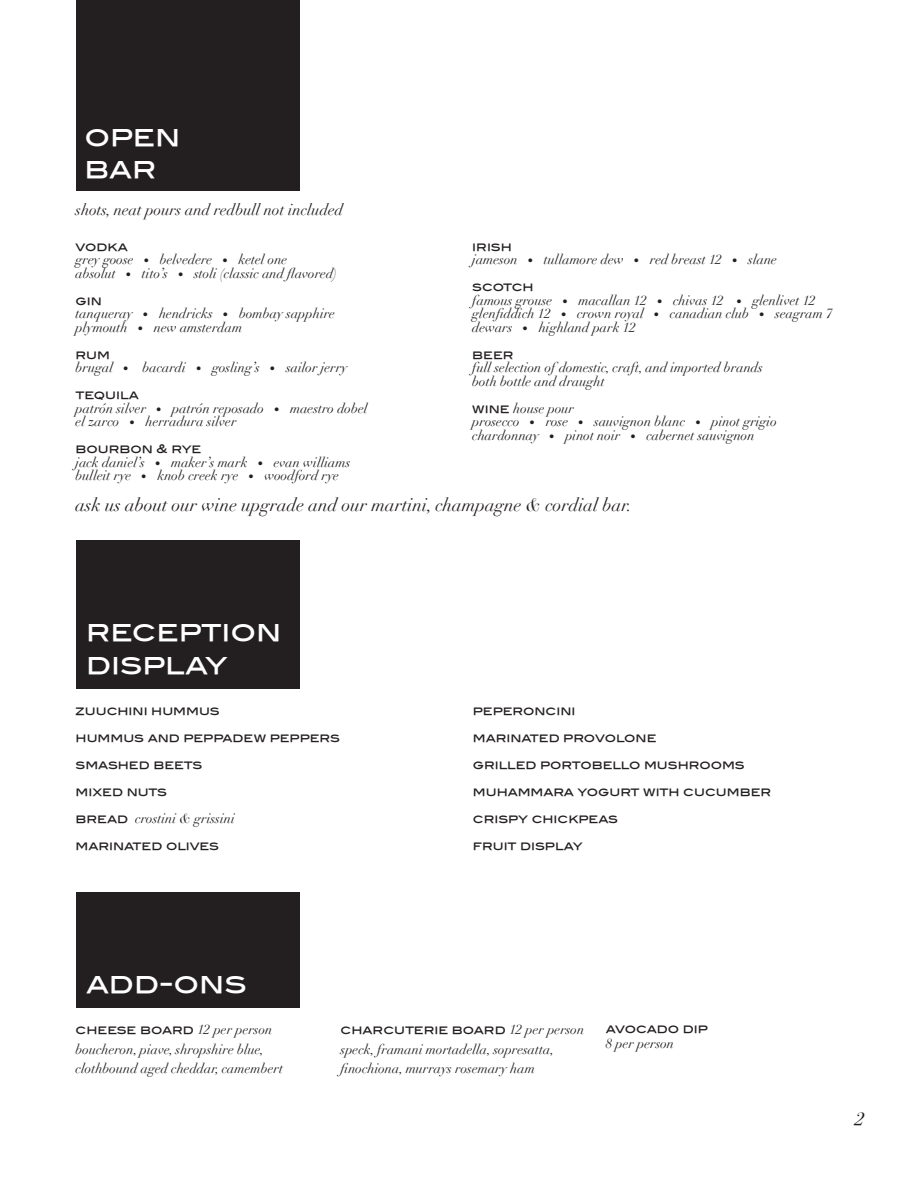
<style>
.page{position:relative;width:918px;height:1188px;background:#fff}
.page>*{position:absolute;margin:0;border:0;box-sizing:border-box;transform-origin:0 0}
.t1{font:27.15px/32.7px "Blair Md ITCTT Medium";color:#fff}
.t2{font:italic 18px "Didot";color:#231f20}
.t3{font:italic 18px "Bodoni Svty Two ITCTT";color:#231f20}
.t4{font:italic 15.6px "Didot";color:#231f20}
.t5{font:italic 13.5px/13.5px "Didot";color:#231f20}
.t6{font:12px "Blair Md ITCTT Medium";color:#231f20}
.s1{font-size:10.5px}
.s2{font-family:"Blair Md ITCTT Medium";font-style:normal;font-size:12px}
.s3{font-family:"Didot";font-style:italic;font-size:13.5px}
</style>
<div class="page">
<div style="left:76px;top:0;width:224px;height:191px;background:#231f20"></div>
<div style="left:76px;top:540px;width:224px;height:148px;background:#231f20"></div>
<div style="left:76px;top:892px;width:224px;height:115px;background:#231f20"></div>
<h1 class="t1" style="left:85px;top:119px;width:97px">OPEN<br>BAR</h1>
<p class="t4" style="left:76px;top:200px;width:269px">shots, neat pours and redbull not included</p>
<p class="t6" style="left:76px;top:239px;width:54px">VODKA</p>
<p class="t5" style="left:76px;top:253px;width:263px">grey goose <span class="s1">•</span> belvedere <span class="s1">•</span> ketel one<br>absolut <span class="s1">•</span> tito’s <span class="s1">•</span> stoli (classic and flavored)</p>
<p class="t6" style="left:76px;top:293px;width:28px">GIN</p>
<p class="t5" style="left:76px;top:307px;width:261px">tanqueray <span class="s1">•</span> hendricks <span class="s1">•</span> bombay sapphire plymouth <span class="s1">•</span> new amsterdam</p>
<p class="t6" style="left:76px;top:347px;width:36px">RUM</p>
<p class="t5" style="left:76px;top:361px;width:273px">brugal <span class="s1">•</span> bacardi <span class="s1">•</span> gosling’s <span class="s1">•</span> sailor jerry</p>
<p class="t6" style="left:76px;top:388px;width:65px">TEQUILA</p>
<p class="t5" style="left:76px;top:402px;width:294px">patrón silver <span class="s1">•</span> patrón reposado <span class="s1">•</span> maestro dobel el zarco <span class="s1">•</span> herradura silver</p>
<p class="t6" style="left:76px;top:442px;width:127px">BOURBON &amp; RYE</p>
<p class="t5" style="left:76px;top:456px;width:276px">jack daniel’s <span class="s1">•</span> maker’s mark <span class="s1">•</span> evan williams bulleit rye <span class="s1">•</span> knob creek rye <span class="s1">•</span> woodford rye</p>
<p class="t6" style="left:472px;top:239px;width:41px">IRISH</p>
<p class="t5" style="left:472px;top:253px;width:306px">jameson <span class="s1">•</span> tullamore dew <span class="s1">•</span> red breast 12 <span class="s1">•</span> slane</p>
<p class="t6" style="left:472px;top:280px;width:63px">SCOTCH</p>
<p class="t5" style="left:472px;top:294px;width:362px">famous grouse <span class="s1">•</span> macallan 12 <span class="s1">•</span> chivas 12 <span class="s1">•</span> glenlivet 12 glenfiddich 12 <span class="s1">•</span> crown royal <span class="s1">•</span> canadian club <span class="s1">•</span> seagram 7 dewars <span class="s1">•</span> highland park 12</p>
<p class="t6" style="left:472px;top:347px;width:43px">BEER</p>
<p class="t5" style="left:472px;top:361px;width:292px">full selection of domestic, craft, and imported brands both bottle and draught</p>
<p class="t5" style="left:472px;top:402px;width:306px"><span class="s2">WINE</span> house pour<br>prosecco <span class="s1">•</span> rose <span class="s1">•</span> sauvignon blanc <span class="s1">•</span> pinot grigio chardonnay <span class="s1">•</span> pinot noir <span class="s1">•</span> cabernet sauvignon</p>
<h2 class="t2" style="left:76px;top:493px;width:558px">ask us about our wine upgrade and our martini, champagne &amp; cordial bar.</h2>
<h1 class="t1" style="left:86px;top:615px;width:197px">RECEPTION<br>DISPLAY</h1>
<p class="t6" style="left:76px;top:704px;width:146px">ZUUCHINI HUMMUS</p>
<p class="t6" style="left:76px;top:731px;width:266px">HUMMUS AND PEPPADEW PEPPERS</p>
<p class="t6" style="left:76px;top:758px;width:128px">SMASHED BEETS</p>
<p class="t6" style="left:76px;top:785px;width:93px">MIXED NUTS</p>
<p class="t5" style="left:76px;top:812px;width:161px"><span class="s2">BREAD</span> crostini &amp; grissini</p>
<p class="t6" style="left:76px;top:839px;width:145px">MARINATED OLIVES</p>
<p class="t6" style="left:473px;top:704px;width:104px">PEPERONCINI</p>
<p class="t6" style="left:473px;top:731px;width:185px">MARINATED PROVOLONE</p>
<p class="t6" style="left:473px;top:758px;width:273px">GRILLED PORTOBELLO MUSHROOMS</p>
<p class="t6" style="left:473px;top:785px;width:300px">MUHAMMARA YOGURT WITH CUCUMBER</p>
<p class="t6" style="left:473px;top:812px;width:147px">CRISPY CHICKPEAS</p>
<p class="t6" style="left:473px;top:839px;width:111px">FRUIT DISPLAY</p>
<h1 class="t1" style="left:86px;top:967px;width:162px">ADD-ONS</h1>
<p class="t6" style="left:76px;top:1023px;width:198px">CHEESE BOARD <span class="s3">12 per person</span></p>
<p class="t5" style="left:76px;top:1040px;width:209px;line-height:19.5px">boucheron, piave, shropshire blue, clothbound aged cheddar, camembert</p>
<p class="t6" style="left:341px;top:1023px;width:245px">CHARCUTERIE BOARD <span class="s3">12 per person</span></p>
<p class="t5" style="left:341px;top:1040px;width:215px;line-height:19.5px">speck, framani mortadella, sopresatta, finochiona, murrays rosemary ham</p>
<p class="t6" style="left:606px;top:1022px;width:104px">AVOCADO DIP</p>
<p class="t5" style="left:606px;top:1037px;width:70px">8 per person</p>
<h2 class="t3" style="left:855px;top:1103px;width:11px">2</h2>
</div>
